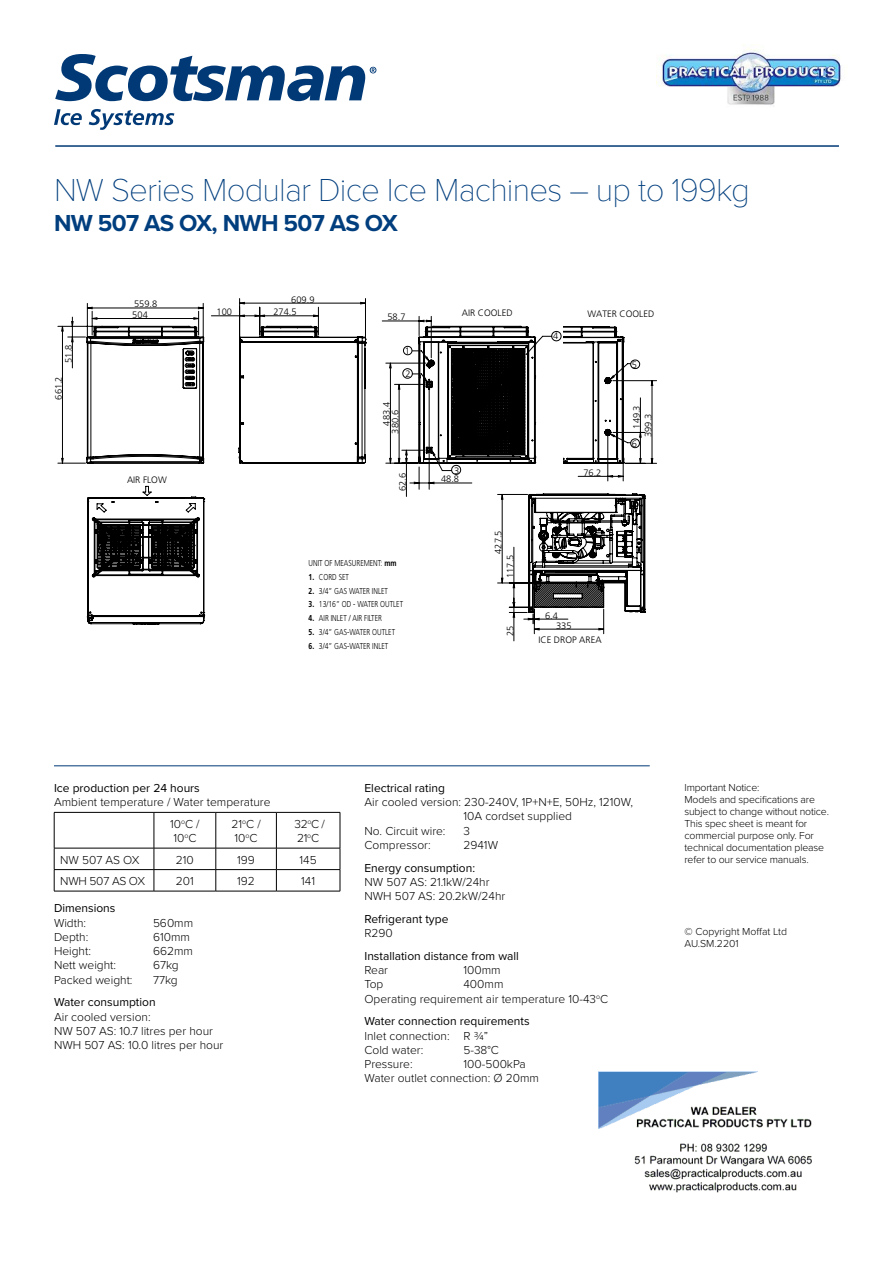
<style>
.page{position:relative;width:893px;height:1263px;background:#fff}
.page>*{position:absolute;margin:0;border:0;box-sizing:border-box;transform-origin:0 0}
.t1{font:100 33px "Proxima Nova T";letter-spacing:-.025em;color:#003e7e}
.t2{font:700 24px "Proxima Nova";letter-spacing:-.025em;color:#003e7e}
.t3{font:300 12px/14.2px "Proxima Nova";color:#000}
.t4{font:12px "Proxima Nova";color:#000}
.t5{font:300 12px "Proxima Nova";letter-spacing:-.02em;color:#000}
.t6{font:300 10.5px/12px "Proxima Nova";letter-spacing:-.015em;color:#000}
.t7{font:300 9.3px/10.5px "Frutiger";color:#000}
.t8{font:300 8.55px "Frutiger";color:#000;scale:.8 1}
.s1{font-weight:700}
</style>
<div class="page">
<hr style="left:54px;top:812px;width:100px;height:1px;background:#000">
<hr style="left:54px;top:812px;width:1px;height:36px;background:#000">
<hr style="left:154px;top:812px;width:62px;height:1px;background:#000">
<hr style="left:154px;top:812px;width:1px;height:36px;background:#000">
<hr style="left:216px;top:812px;width:60px;height:1px;background:#000">
<hr style="left:216px;top:812px;width:1px;height:36px;background:#000">
<hr style="left:276px;top:812px;width:64px;height:1px;background:#000">
<hr style="left:276px;top:812px;width:1px;height:36px;background:#000">
<hr style="left:340px;top:812px;width:1px;height:36px;background:#000">
<hr style="left:54px;top:848px;width:100px;height:1px;background:#000">
<hr style="left:154px;top:848px;width:62px;height:1px;background:#000">
<hr style="left:216px;top:848px;width:60px;height:1px;background:#000">
<hr style="left:276px;top:848px;width:64px;height:1px;background:#000">
<hr style="left:54px;top:869px;width:100px;height:1px;background:#000">
<svg style="left:54px;top:848px;width:1px;height:43px"></svg>
<hr style="left:154px;top:869px;width:62px;height:1px;background:#000">
<svg style="left:154px;top:848px;width:1px;height:43px"></svg>
<hr style="left:216px;top:869px;width:60px;height:1px;background:#000">
<svg style="left:216px;top:848px;width:1px;height:43px"></svg>
<hr style="left:276px;top:869px;width:64px;height:1px;background:#000">
<svg style="left:276px;top:848px;width:1px;height:43px"></svg>
<svg style="left:340px;top:848px;width:1px;height:43px"></svg>
<hr style="left:54px;top:891px;width:100px;height:1px;background:#000">
<hr style="left:154px;top:891px;width:62px;height:1px;background:#000">
<hr style="left:216px;top:891px;width:60px;height:1px;background:#000">
<hr style="left:276px;top:891px;width:64px;height:1px;background:#000">
<svg style="left:55px;top:54px;width:321px;height:47px"></svg>
<svg style="left:54px;top:109px;width:28px;height:16px"></svg>
<svg style="left:89px;top:109px;width:85px;height:21px"></svg>
<hr style="left:55px;top:145px;width:784px;height:2px;background:#003976">
<hr style="left:54px;top:765px;width:596px;height:1px;background:#003976">
<hr style="left:203px;top:303px;width:1px;height:37px;background:#000">
<hr style="left:87px;top:303px;width:1px;height:37px;background:#000">
<svg style="left:58px;top:307px;width:146px;height:157px"></svg>
<hr style="left:239px;top:298px;width:1px;height:43px;background:#000">
<hr style="left:365px;top:298px;width:1px;height:39px;background:#000">
<svg style="left:211px;top:302px;width:154px;height:24px"></svg>
<svg style="left:87px;top:326px;width:280px;height:298px"></svg>
<svg style="left:382px;top:316px;width:275px;height:314px"></svg>
<img style="left:598px;top:1071px;width:214px;height:122px">
<img style="left:657px;top:44px;width:184px;height:61px">
<h1 class="t1" style="left:54px;top:165px;width:697px">NW Series Modular Dice Ice Machines – up to 199kg</h1>
<h2 class="t2" style="left:54px;top:205px;width:345px">NW 507 AS OX, NWH 507 AS OX</h2>
<p class="t7" style="left:64px;top:363px;width:20px;rotate:-90deg">51.8</p>
<p class="t7" style="left:54px;top:400px;width:25px;rotate:-90deg">661.2</p>
<p class="t7" style="left:132px;top:299px;width:26px">559.8<br>504</p>
<p class="t7" style="left:127px;top:475px;width:41px">AIR FLOW</p>
<p class="t7" style="left:291px;top:294px;width:25px">609.9</p>
<p class="t7" style="left:217px;top:307px;width:17px">100</p>
<p class="t7" style="left:273px;top:307px;width:25px">274.5</p>
<p class="t7" style="left:387px;top:312px;width:20px">58.7</p>
<p class="t7" style="left:405px;top:346px;width:7px">1</p>
<p class="t7" style="left:405px;top:369px;width:7px">2</p>
<p class="t7" style="left:382px;top:433px;width:33px;line-height:8.7px;text-indent:8px;rotate:-90deg">483.4<br>380.6</p>
<p class="t7" style="left:398px;top:491px;width:20px;rotate:-90deg">62.6</p>
<p class="t8" style="left:309px;top:558px;width:111px">UNIT OF MEASUREMENT: <span class="s1">mm</span></p>
<p class="t8" style="left:309px;top:572px;width:52px"><span class="s1">1.</span> CORD SET</p>
<p class="t8" style="left:309px;top:586px;width:101px"><span class="s1">2.</span> 3/4” GAS WATER INLET</p>
<p class="t8" style="left:309px;top:600px;width:120px"><span class="s1">3.</span> 13/16” OD - WATER OUTLET</p>
<p class="t8" style="left:309px;top:613px;width:93px"><span class="s1">4.</span> AIR INLET / AIR FILTER</p>
<p class="t8" style="left:309px;top:627px;width:110px"><span class="s1">5.</span> 3/4” GAS-WATER OUTLET</p>
<p class="t8" style="left:309px;top:641px;width:101px"><span class="s1">6.</span> 3/4” GAS-WATER INLET</p>
<p class="t7" style="left:462px;top:308px;width:52px">AIR COOLED</p>
<p class="t7" style="left:454px;top:465px;width:7px">3</p>
<p class="t7" style="left:441px;top:474px;width:20px">48.8</p>
<p class="t7" style="left:493px;top:554px;width:25px;rotate:-90deg">427.5</p>
<p class="t7" style="left:505px;top:578px;width:25px;rotate:-90deg">117.5</p>
<p class="t7" style="left:505px;top:636px;width:12px;rotate:-90deg">25</p>
<p class="t7" style="left:553px;top:331px;width:7px">4</p>
<p class="t7" style="left:587px;top:308px;width:68px">WATER COOLED</p>
<p class="t7" style="left:632px;top:359px;width:7px">5</p>
<p class="t7" style="left:631px;top:437px;width:33px;line-height:11.6px;text-indent:8px;rotate:-90deg">149.3<br>399.3</p>
<p class="t7" style="left:583px;top:467px;width:20px">76.2</p>
<p class="t7" style="left:632px;top:438px;width:7px">6</p>
<p class="t7" style="left:545px;top:610px;width:14px">6.4</p>
<p class="t7" style="left:556px;top:620px;width:17px">335</p>
<p class="t7" style="left:538px;top:635px;width:65px">ICE DROP AREA</p>
<p class="t4" style="left:54px;top:779px;width:147px">Ice production per 24 hours</p>
<p class="t3" style="left:170px;top:791px;width:102px;line-height:21.6px;text-indent:-116px">Ambient temperature / Water temperature<br>10<sup>o</sup>C /</p>
<p class="t3" style="left:173px;top:830px;width:25px">10<sup>o</sup>C</p>
<p class="t3" style="left:231px;top:816px;width:31px">21<sup>o</sup>C /<br>10<sup>o</sup>C</p>
<p class="t3" style="left:295px;top:816px;width:32px">32<sup>o</sup>C /<br>21<sup>o</sup>C</p>
<p class="t3" style="left:60px;top:852px;width:81px">NW 507 AS OX</p>
<p class="t3" style="left:176px;top:852px;width:19px">210</p>
<p class="t3" style="left:237px;top:852px;width:19px">199</p>
<p class="t3" style="left:300px;top:852px;width:19px">145</p>
<p class="t5" style="left:60px;top:872px;width:87px">NWH 507 AS OX</p>
<p class="t3" style="left:176px;top:873px;width:19px">201</p>
<p class="t3" style="left:237px;top:873px;width:19px">192</p>
<p class="t3" style="left:301px;top:873px;width:15px">141</p>
<p class="t4" style="left:54px;top:899px;width:63px">Dimensions</p>
<p class="t3" style="left:54px;top:915px;width:34px">Width:</p>
<p class="t3" style="left:153px;top:915px;width:42px">560mm</p>
<p class="t3" style="left:54px;top:929px;width:36px">Depth:</p>
<p class="t3" style="left:153px;top:929px;width:38px">610mm</p>
<p class="t3" style="left:54px;top:943px;width:39px">Height:</p>
<p class="t3" style="left:153px;top:943px;width:41px">662mm</p>
<p class="t3" style="left:54px;top:957px;width:64px">Nett weight:</p>
<p class="t3" style="left:153px;top:957px;width:27px">67kg</p>
<p class="t3" style="left:54px;top:972px;width:80px">Packed weight:</p>
<p class="t3" style="left:153px;top:972px;width:26px">77kg</p>
<p class="t4" style="left:54px;top:993px;width:103px">Water consumption</p>
<p class="t3" style="left:54px;top:1009px;width:171px">Air cooled version:<br>NW 507 AS: 10.7 litres per hour<br>NWH 507 AS: 10.0 litres per hour</p>
<p class="t4" style="left:364px;top:779px;width:82px">Electrical rating</p>
<p class="t3" style="left:364px;top:794px;width:270px">Air cooled version: 230-240V, 1P+N+E, 50Hz, 1210W,</p>
<p class="t3" style="left:463px;top:809px;width:110px">10A cordset supplied</p>
<p class="t3" style="left:364px;top:823px;width:83px">No. Circuit wire:</p>
<p class="t3" style="left:463px;top:823px;width:8px">3</p>
<p class="t3" style="left:364px;top:837px;width:68px">Compressor:</p>
<p class="t3" style="left:463px;top:837px;width:36px">2941W</p>
<p class="t4" style="left:364px;top:859px;width:112px">Energy consumption:</p>
<p class="t3" style="left:364px;top:874px;width:142px">NW 507 AS: 21.1kW/24hr<br>NWH 507 AS: 20.2kW/24hr</p>
<p class="t4" style="left:364px;top:910px;width:85px">Refrigerant type</p>
<p class="t3" style="left:364px;top:925px;width:30px">R290</p>
<p class="t4" style="left:364px;top:947px;width:156px">Installation distance from wall</p>
<p class="t3" style="left:364px;top:962px;width:25px">Rear</p>
<p class="t3" style="left:463px;top:962px;width:39px">100mm</p>
<p class="t3" style="left:364px;top:976px;width:20px">Top</p>
<p class="t3" style="left:364px;top:976px;width:245px;text-align:center">400mm<br>Operating requirement air temperature 10-43<sup>o</sup>C</p>
<p class="t4" style="left:364px;top:1012px;width:167px">Water connection requirements</p>
<p class="t3" style="left:364px;top:1028px;width:125px">Inlet connection: R ¾”<br>Cold water:</p>
<p class="t3" style="left:463px;top:1042px;width:37px">5-38°C</p>
<p class="t3" style="left:364px;top:1056px;width:176px;text-indent:99px">100-500kPa<br>Water outlet connection: Ø 20mm</p>
<p class="t3" style="left:364px;top:1056px;width:50px">Pressure:</p>
<p class="t6" style="left:684px;top:781px;width:146px">Important Notice:<br>Models and specifications are subject to change without notice.<br>This spec sheet is meant for commercial purpose only. For technical documentation please refer to our service manuals.</p>
<p class="t6" style="left:684px;top:925px;width:104px">© Copyright Moffat Ltd<br>AU.SM.2201</p>
</div>
